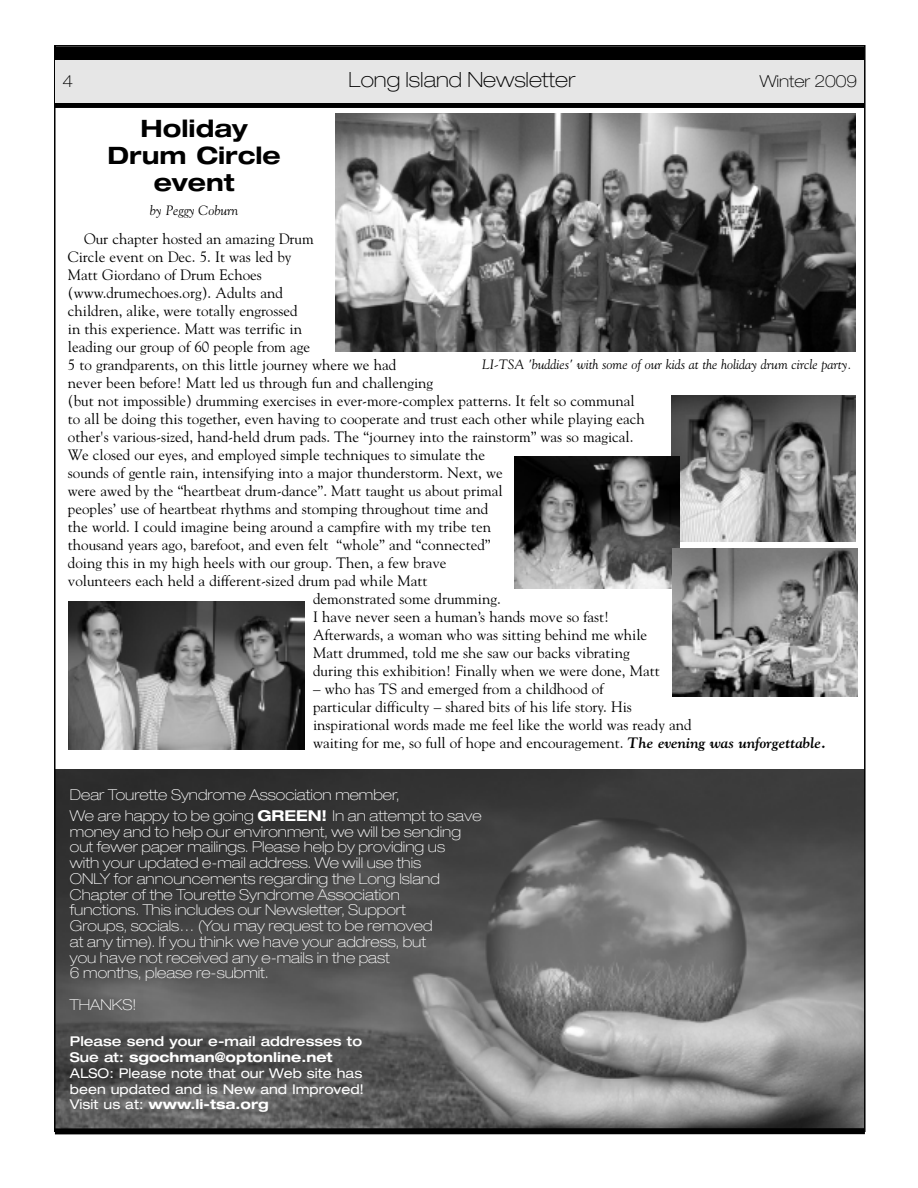
<style>
.page{position:relative;width:918px;height:1188px;background:#fff}
.page>*{position:absolute;margin:0;border:0;box-sizing:border-box;transform-origin:0 0}
.t1{font:700 expanded 24px/27px "Helvetica Neue";color:#000;text-align:center}
.t2{font:100 expanded 21px "Helvetica Neue";color:#000}
.t3{font:100 expanded 16.5px "Helvetica Neue";color:#000}
.t4{font:15px/18px "Goudy";color:#000}
.t5{font:100 expanded 15px/15.8px "Helvetica Neue";color:#fff}
.t6{font:expanded 13.5px/15.8px "Helvetica Neue";color:#fff}
.t7{font:italic 13.5px "Goudy";color:#000}
.s1{font-weight:700;font-style:italic}
.s2{font-weight:700}
.s3{font-weight:500}
</style>
<div class="page">
<img style="left:57px;top:770px;width:806px;height:358px">
<div style="left:54px;top:47px;width:810px;height:15px;background:#000"></div>
<div style="left:54px;top:102px;width:810px;height:6px;background:#000"></div>
<div style="left:56px;top:61px;width:808px;height:42px;background:#e6e6e6"></div>
<div style="left:55px;top:1128px;width:810px;height:6px;background:#000"></div>
<img style="left:335px;top:113px;width:521px;height:238px">
<img style="left:68px;top:602px;width:236px;height:147px">
<img style="left:672px;top:396px;width:184px;height:145px">
<img style="left:515px;top:457px;width:165px;height:131px">
<img style="left:673px;top:549px;width:184px;height:147px">
<p class="t3" style="left:62px;top:76px;width:12px">4</p>
<h2 class="t2" style="left:349px;top:72px;width:228px">Long Island Newsletter</h2>
<p class="t3" style="left:760px;top:76px;width:99px">Winter 2009</p>
<h1 class="t1" style="left:108px;top:118px;width:175px">Holiday<br>Drum Circle event</h1>
<p class="t7" style="left:150px;top:203px;width:90px">by Peggy Coburn</p>
<p class="t4" style="left:84px;top:230px;width:231px">Our chapter hosted an amazing Drum</p>
<p class="t4" style="left:68px;top:248px;width:225px">Circle event on Dec. 5. It was led by</p>
<p class="t4" style="left:68px;top:266px;width:195px">Matt Giordano of Drum Echoes</p>
<p class="t4" style="left:68px;top:284px;width:217px">(www.drumechoes.org). Adults and</p>
<p class="t4" style="left:68px;top:302px;width:231px">children, alike, were totally engrossed</p>
<p class="t4" style="left:68px;top:320px;width:236px">in this experience. Matt was terrific in</p>
<p class="t4" style="left:68px;top:338px;width:244px">leading our group of 60 people from age</p>
<p class="t4" style="left:68px;top:356px;width:330px">5 to grandparents, on this little journey where we had</p>
<p class="t4" style="left:68px;top:374px;width:367px">never been before! Matt led us through fun and challenging</p>
<p class="t4" style="left:68px;top:392px;width:568px">(but not impossible) drumming exercises in ever-more-complex patterns. It felt so communal</p>
<p class="t4" style="left:68px;top:410px;width:578px">to all be doing this together, even having to cooperate and trust each other while playing each</p>
<p class="t4" style="left:68px;top:428px;width:567px">other's various-sized, hand-held drum pads. The “journey into the rainstorm” was so magical.</p>
<p class="t4" style="left:68px;top:446px;width:419px">We closed our eyes, and employed simple techniques to simulate the</p>
<p class="t4" style="left:68px;top:464px;width:436px">sounds of gentle rain, intensifying into a major thunderstorm. Next, we</p>
<p class="t4" style="left:68px;top:482px;width:436px">were awed by the “heartbeat drum-dance”. Matt taught us about primal</p>
<p class="t4" style="left:68px;top:500px;width:422px">peoples’ use of heartbeat rhythms and stomping throughout time and</p>
<p class="t4" style="left:68px;top:518px;width:425px">the world. I could imagine being around a campfire with my tribe ten</p>
<p class="t4" style="left:68px;top:536px;width:424px">thousand years ago, barefoot, and even felt “whole” and “connected”</p>
<p class="t4" style="left:68px;top:554px;width:380px">doing this in my high heels with our group. Then, a few brave</p>
<p class="t4" style="left:68px;top:572px;width:361px">volunteers each held a different-sized drum pad while Matt</p>
<p class="t4" style="left:313px;top:590px;width:189px">demonstrated some drumming.</p>
<p class="t4" style="left:313px;top:608px;width:298px">I have never seen a human’s hands move so fast!</p>
<p class="t4" style="left:313px;top:626px;width:336px">Afterwards, a woman who was sitting behind me while</p>
<p class="t4" style="left:313px;top:644px;width:318px">Matt drummed, told me she saw our backs vibrating</p>
<p class="t4" style="left:313px;top:662px;width:348px">during this exhibition! Finally when we were done, Matt</p>
<p class="t4" style="left:313px;top:680px;width:515px">– who has TS and emerged from a childhood of<br>particular difficulty – shared bits of his life story. His<br>inspirational words made me feel like the world was ready and<br>waiting for me, so full of hope and encouragement. <span class="s1">The evening was unforgettable.</span></p>
<p class="t7" style="left:482px;top:356px;width:371px">LI-TSA 'buddies' with some of our kids at the holiday drum circle party.</p>
<p class="t5" style="left:70px;top:786px;width:413px;line-height:20.5px">Dear Tourette Syndrome Association member,<br>We are happy to be going <span class="s2">GREEN!</span> In an attempt to save</p>
<p class="t5" style="left:70px;top:825px;width:393px">money and to help our environment, we will be sending out fewer paper mailings. Please help by providing us with your updated e-mail address. We will use this ONLY for announcements regarding the Long Island Chapter of the Tourette Syndrome Association functions. This includes our Newsletter, Support Groups, socials… (You may request to be removed<br>at any time). If you think we have your address, but<br>you have not received any e-mails in the past<br>6 months, please re-submit.</p>
<p class="t5" style="left:70px;top:998px;width:68px">THANKS!</p>
<p class="t6" style="left:70px;top:1035px;width:296px"><span class="s3">Please send your e-mail addresses to Sue at:</span> <span class="s2">sgochman@optonline.net </span>ALSO: Please note that our Web site has been updated and is New and Improved!<br>Visit us at: <span class="s2">www.li-tsa.org</span></p>
</div>
